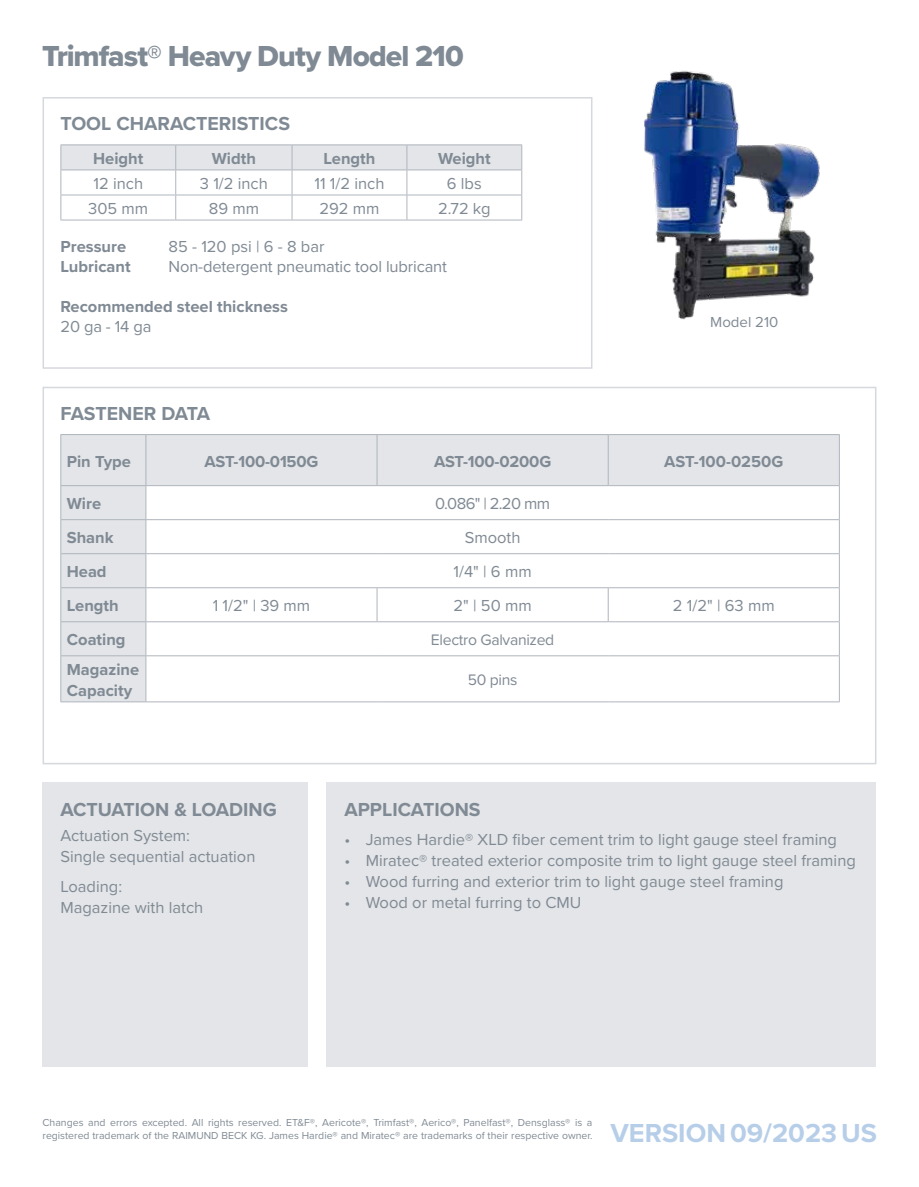
<style>
.page{position:relative;width:919px;height:1187px;background:#fff}
.page>*{position:absolute;margin:0;border:0;box-sizing:border-box;transform-origin:0 0}
.t1{font:30px "Proxima Nova Extrabld";letter-spacing:-.03em;color:#808a94}
.t2{font:700 27px "Proxima Nova";color:#b7cee9}
.t3{font:700 19.5px "Proxima Nova";color:#808a94}
.t4{font:16.5px/21px "Proxima Nova";color:#808a94}
.t5{font:700 16.5px/21px "Proxima Nova";color:#808a94}
.t6{font:15.75px "Proxima Nova";letter-spacing:-.02em;color:#808a94}
.t7{font:15px "Proxima Nova";color:#808a94}
.t8{font:10.5px/12.6px "Proxima Nova";color:#808a94}
</style>
<div class="page">
<div style="left:326px;top:782px;width:550px;height:285px;background:#e3e5e8"></div>
<div style="left:43px;top:387px;width:833px;height:377px;background:#fff;border:2px solid #d5d8dd"></div>
<div style="left:43px;top:97px;width:549px;height:272px;background:#fff;border:2px solid #d5d8dd"></div>
<div style="left:42px;top:782px;width:266px;height:285px;background:#e3e5e8"></div>
<hr style="left:292px;top:144px;width:115px;height:1px;background:#afb5bd">
<hr style="left:407px;top:144px;width:115px;height:1px;background:#afb5bd">
<hr style="left:60px;top:220px;width:116px;height:1px;background:#afb5bd">
<hr style="left:176px;top:220px;width:116px;height:1px;background:#afb5bd">
<hr style="left:60px;top:144px;width:116px;height:1px;background:#afb5bd">
<hr style="left:176px;top:144px;width:116px;height:1px;background:#afb5bd">
<svg style="left:60px;top:145px;width:462px;height:75px"></svg>
<hr style="left:292px;top:220px;width:115px;height:1px;background:#afb5bd">
<hr style="left:407px;top:220px;width:115px;height:1px;background:#afb5bd">
<div style="left:61px;top:435px;width:777px;height:266px;background:#e3e5e8"></div>
<svg style="left:146px;top:486px;width:692px;height:67px"></svg>
<svg style="left:146px;top:554px;width:692px;height:147px"></svg>
<hr style="left:145px;top:435px;width:1px;height:50px;background:#afb5bd">
<hr style="left:376px;top:435px;width:1px;height:50px;background:#afb5bd">
<hr style="left:607px;top:435px;width:1px;height:50px;background:#afb5bd">
<hr style="left:838px;top:435px;width:1px;height:50px;background:#afb5bd">
<hr style="left:60px;top:485px;width:86px;height:1px;background:#afb5bd">
<hr style="left:838px;top:486px;width:1px;height:33px;background:#afb5bd">
<hr style="left:60px;top:519px;width:86px;height:1px;background:#afb5bd">
<hr style="left:838px;top:520px;width:1px;height:33px;background:#afb5bd">
<hr style="left:60px;top:553px;width:86px;height:1px;background:#afb5bd">
<hr style="left:838px;top:554px;width:1px;height:33px;background:#afb5bd">
<hr style="left:60px;top:587px;width:86px;height:1px;background:#afb5bd">
<hr style="left:145px;top:588px;width:1px;height:33px;background:#afb5bd">
<hr style="left:376px;top:588px;width:1px;height:33px;background:#afb5bd">
<hr style="left:607px;top:588px;width:1px;height:33px;background:#afb5bd">
<hr style="left:838px;top:588px;width:1px;height:33px;background:#afb5bd">
<hr style="left:60px;top:621px;width:86px;height:1px;background:#afb5bd">
<hr style="left:838px;top:622px;width:1px;height:33px;background:#afb5bd">
<hr style="left:60px;top:655px;width:86px;height:1px;background:#afb5bd">
<hr style="left:838px;top:656px;width:1px;height:45px;background:#afb5bd">
<hr style="left:60px;top:701px;width:86px;height:1px;background:#afb5bd">
<hr style="left:60px;top:434px;width:86px;height:1px;background:#afb5bd">
<hr style="left:60px;top:435px;width:1px;height:50px;background:#afb5bd">
<hr style="left:146px;top:434px;width:231px;height:1px;background:#afb5bd">
<hr style="left:377px;top:434px;width:231px;height:1px;background:#afb5bd">
<hr style="left:608px;top:434px;width:231px;height:1px;background:#afb5bd">
<hr style="left:60px;top:486px;width:1px;height:33px;background:#afb5bd">
<hr style="left:60px;top:520px;width:1px;height:33px;background:#afb5bd">
<hr style="left:60px;top:554px;width:1px;height:33px;background:#afb5bd">
<hr style="left:60px;top:588px;width:1px;height:33px;background:#afb5bd">
<hr style="left:60px;top:622px;width:1px;height:33px;background:#afb5bd">
<hr style="left:60px;top:656px;width:1px;height:45px;background:#afb5bd">
<hr style="left:146px;top:485px;width:231px;height:1px;background:#afb5bd">
<hr style="left:145px;top:486px;width:1px;height:33px;background:#afb5bd">
<hr style="left:377px;top:485px;width:231px;height:1px;background:#afb5bd">
<hr style="left:608px;top:485px;width:231px;height:1px;background:#afb5bd">
<hr style="left:146px;top:519px;width:231px;height:1px;background:#afb5bd">
<hr style="left:145px;top:520px;width:1px;height:33px;background:#afb5bd">
<hr style="left:377px;top:519px;width:231px;height:1px;background:#afb5bd">
<hr style="left:608px;top:519px;width:231px;height:1px;background:#afb5bd">
<hr style="left:146px;top:553px;width:231px;height:1px;background:#afb5bd">
<hr style="left:145px;top:554px;width:1px;height:33px;background:#afb5bd">
<hr style="left:377px;top:553px;width:231px;height:1px;background:#afb5bd">
<hr style="left:608px;top:553px;width:231px;height:1px;background:#afb5bd">
<hr style="left:146px;top:587px;width:231px;height:1px;background:#afb5bd">
<hr style="left:377px;top:587px;width:231px;height:1px;background:#afb5bd">
<hr style="left:608px;top:587px;width:231px;height:1px;background:#afb5bd">
<hr style="left:146px;top:621px;width:231px;height:1px;background:#afb5bd">
<hr style="left:145px;top:622px;width:1px;height:33px;background:#afb5bd">
<hr style="left:377px;top:621px;width:231px;height:1px;background:#afb5bd">
<hr style="left:608px;top:621px;width:231px;height:1px;background:#afb5bd">
<hr style="left:146px;top:655px;width:231px;height:1px;background:#afb5bd">
<hr style="left:145px;top:656px;width:1px;height:45px;background:#afb5bd">
<hr style="left:377px;top:655px;width:231px;height:1px;background:#afb5bd">
<hr style="left:608px;top:655px;width:231px;height:1px;background:#afb5bd">
<hr style="left:146px;top:701px;width:231px;height:1px;background:#afb5bd">
<hr style="left:377px;top:701px;width:231px;height:1px;background:#afb5bd">
<hr style="left:608px;top:701px;width:231px;height:1px;background:#afb5bd">
<img style="left:644px;top:70px;width:176px;height:250px">
<h1 class="t1" style="left:42px;top:34px;width:423px">Trimfast® Heavy Duty Model 210</h1>
<p class="t3" style="left:60px;top:109px;width:231px">TOOL CHARACTERISTICS</p>
<p class="t5" style="left:93px;top:147px;width:52px">Height</p>
<p class="t5" style="left:212px;top:147px;width:46px">Width</p>
<p class="t5" style="left:323px;top:147px;width:53px">Length</p>
<p class="t5" style="left:438px;top:147px;width:54px">Weight</p>
<p class="t4" style="left:93px;top:172px;width:51px">12 inch</p>
<p class="t4" style="left:200px;top:172px;width:69px">3 1/2 inch</p>
<p class="t4" style="left:314px;top:172px;width:71px">11 1/2 inch</p>
<p class="t4" style="left:447px;top:172px;width:36px">6 lbs</p>
<p class="t4" style="left:88px;top:197px;width:61px">305 mm</p>
<p class="t4" style="left:209px;top:197px;width:52px">89 mm</p>
<p class="t4" style="left:319px;top:197px;width:62px">292 mm</p>
<p class="t4" style="left:438px;top:197px;width:54px">2.72 kg</p>
<p class="t5" style="left:60px;top:236px;width:67px">Pressure</p>
<p class="t4" style="left:168px;top:236px;width:157px">85 - 120 psi | 6 - 8 bar</p>
<p class="t5" style="left:60px;top:256px;width:72px">Lubricant</p>
<p class="t4" style="left:168px;top:255px;width:280px">Non-detergent pneumatic tool lubricant</p>
<p class="t5" style="left:60px;top:295px;width:229px">Recommended steel thickness</p>
<p class="t4" style="left:60px;top:315px;width:92px">20 ga - 14 ga</p>
<p class="t7" style="left:710px;top:311px;width:70px">Model 210</p>
<p class="t3" style="left:60px;top:398px;width:151px">FASTENER DATA</p>
<p class="t5" style="left:67px;top:450px;width:66px">Pin Type</p>
<p class="t5" style="left:204px;top:450px;width:115px">AST-100-0150G</p>
<p class="t5" style="left:434px;top:450px;width:119px">AST-100-0200G</p>
<p class="t5" style="left:664px;top:450px;width:120px">AST-100-0250G</p>
<p class="t5" style="left:67px;top:493px;width:36px">Wire</p>
<p class="t4" style="left:435px;top:492px;width:116px">0.086" | 2.20 mm</p>
<p class="t5" style="left:67px;top:527px;width:48px">Shank</p>
<p class="t4" style="left:464px;top:526px;width:57px">Smooth</p>
<p class="t5" style="left:67px;top:561px;width:41px">Head</p>
<p class="t4" style="left:453px;top:560px;width:80px">1/4" | 6 mm</p>
<p class="t5" style="left:67px;top:595px;width:53px">Length</p>
<p class="t4" style="left:213px;top:594px;width:99px">1 1/2" | 39 mm</p>
<p class="t4" style="left:453px;top:594px;width:80px">2" | 50 mm</p>
<p class="t4" style="left:673px;top:594px;width:103px">2 1/2" | 63 mm</p>
<p class="t5" style="left:67px;top:629px;width:60px">Coating</p>
<p class="t6" style="left:431px;top:628px;width:125px">Electro Galvanized</p>
<p class="t5" style="left:67px;top:658px;width:74px">Magazine<br>Capacity</p>
<p class="t6" style="left:467px;top:668px;width:51px">50 pins</p>
<p class="t3" style="left:60px;top:794px;width:218px">ACTUATION &amp; LOADING</p>
<p class="t4" style="left:60px;top:824px;width:196px">Actuation System:<br>Single sequential actuation</p>
<p class="t4" style="left:60px;top:875px;width:144px">Loading:<br>Magazine with latch</p>
<p class="t3" style="left:344px;top:794px;width:138px">APPLICATIONS</p>
<p class="t4" style="left:344px;top:828px;width:494px">• James Hardie® XLD fiber cement trim to light gauge steel framing</p>
<p class="t4" style="left:344px;top:849px;width:513px">• Miratec® treated exterior composite trim to light gauge steel framing</p>
<p class="t4" style="left:344px;top:870px;width:440px">• Wood furring and exterior trim to light gauge steel framing</p>
<p class="t4" style="left:344px;top:891px;width:238px">• Wood or metal furring to CMU</p>
<p class="t8" style="left:43px;top:1115px;width:551px">Changes and errors excepted. All rights reserved. ET&amp;F®, Aericote®, Trimfast®, Aerico®, Panelfast®, Densglass® is a registered trademark of the RAIMUND BECK KG. James Hardie® and Miratec® are trademarks of their respective owner.</p>
<h2 class="t2" style="left:610px;top:1112px;width:268px">VERSION 09/2023 US</h2>
</div>
